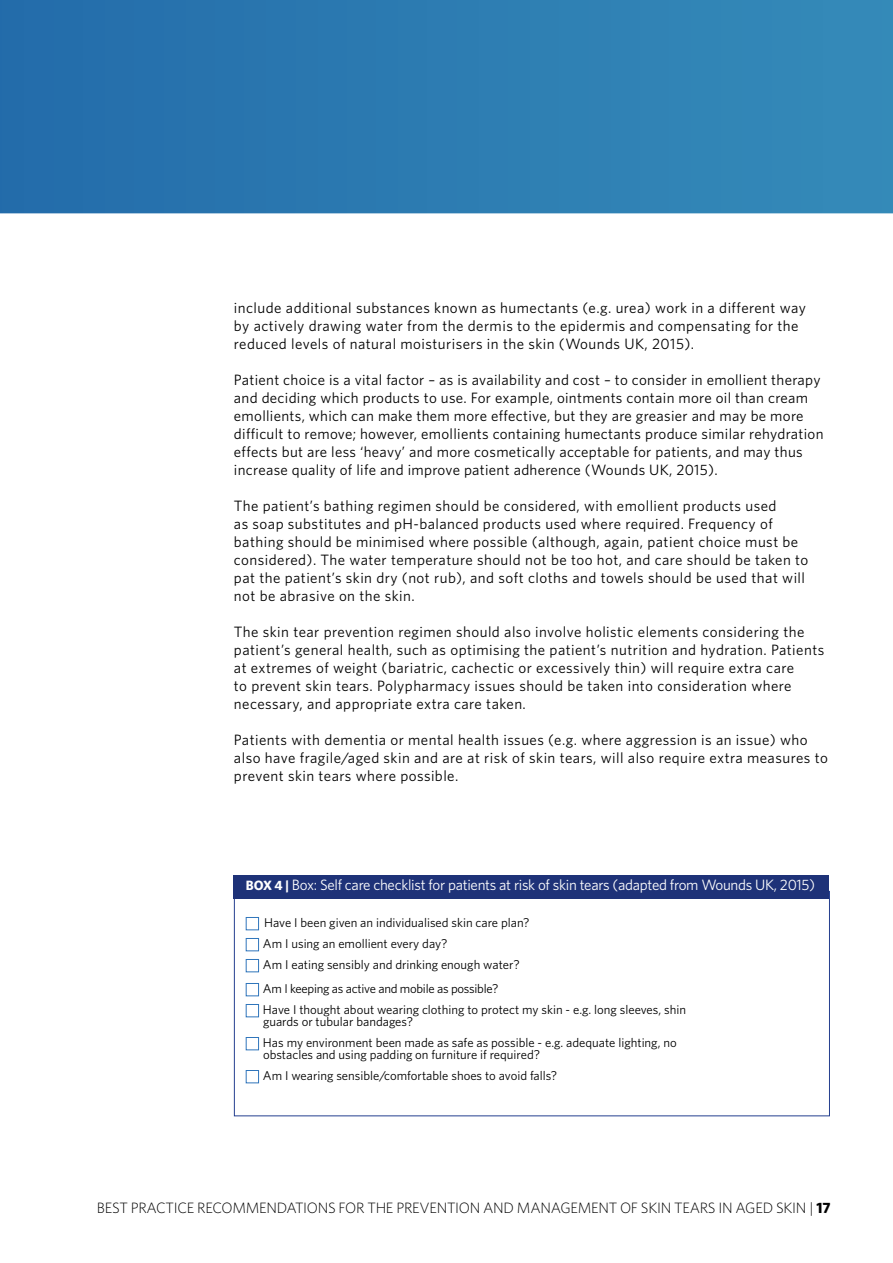
<style>
.page{position:relative;width:893px;height:1263px;background:#fff}
.page>*{position:absolute;margin:0;border:0;box-sizing:border-box;transform-origin:0 0}
.t1{font:15px/18px "Whitney";letter-spacing:.03em;color:#000}
.t2{font:300 15px "Whitney";letter-spacing:-.02em;color:#000}
.t3{font:15px "Whitney";letter-spacing:-.02em;color:#fff}
.t4{font:12.75px/21px "Whitney";color:#000}
.s1{font-weight:700;font-size:13.5px}
.s2{font-weight:700}
</style>
<div class="page">
<svg style="left:0;top:0;width:893px;height:213px"></svg>
<div style="left:234px;top:891px;width:596px;height:225px;background:#fff;border:1px solid #25408f"></div>
<div style="left:234px;top:875px;width:595px;height:24px;background:#1e3278"></div>
<div style="left:246px;top:917px;width:13px;height:13px;border:1px solid #2f75bb"></div>
<div style="left:246px;top:938px;width:13px;height:13px;border:1px solid #2f75bb"></div>
<div style="left:246px;top:959px;width:13px;height:13px;border:1px solid #2f75bb"></div>
<div style="left:246px;top:983px;width:13px;height:13px;border:1px solid #2f75bb"></div>
<div style="left:246px;top:1004px;width:13px;height:13px;border:1px solid #2f75bb"></div>
<div style="left:246px;top:1037px;width:13px;height:13px;border:1px solid #2f75bb"></div>
<div style="left:246px;top:1070px;width:13px;height:13px;border:1px solid #2f75bb"></div>
<p class="t1" style="left:234px;top:298px;width:573px">include additional substances known as humectants (e.g. urea) work in a different way by actively drawing water from the dermis to the epidermis and compensating for the reduced levels of natural moisturisers in the skin (Wounds UK, 2015).</p>
<p class="t1" style="left:234px;top:370px;width:591px">Patient choice is a vital factor – as is availability and cost – to consider in emollient therapy and deciding which products to use. For example, ointments contain more oil than cream emollients, which can make them more effective, but they are greasier and may be more difficult to remove; however, emollients containing humectants produce similar rehydration effects but are less ‘heavy’ and more cosmetically acceptable for patients, and may thus increase quality of life and improve patient adherence (Wounds UK, 2015).</p>
<p class="t1" style="left:234px;top:496px;width:576px">The patient’s bathing regimen should be considered, with emollient products used<br>as soap substitutes and pH-balanced products used where required. Frequency of bathing should be minimised where possible (although, again, patient choice must be considered). The water temperature should not be too hot, and care should be taken to pat the patient’s skin dry (not rub), and soft cloths and towels should be used that will not be abrasive on the skin.</p>
<p class="t1" style="left:234px;top:622px;width:592px">The skin tear prevention regimen should also involve holistic elements considering the patient’s general health, such as optimising the patient’s nutrition and hydration. Patients at extremes of weight (bariatric, cachectic or excessively thin) will require extra care<br>to prevent skin tears. Polypharmacy issues should be taken into consideration where necessary, and appropriate extra care taken.</p>
<p class="t1" style="left:234px;top:730px;width:595px">Patients with dementia or mental health issues (e.g. where aggression is an issue) who also have fragile/aged skin and are at risk of skin tears, will also require extra measures to prevent skin tears where possible.</p>
<p class="t3" style="left:246px;top:876px;width:571px"><span class="s1">BOX 4 |</span> Box: Self care checklist for patients at risk of skin tears (adapted from Wounds UK, 2015)</p>
<p class="t4" style="left:263px;top:912px;width:268px">Have I been given an individualised skin care plan?<br>Am I using an emollient every day?<br>Am I eating sensibly and drinking enough water?</p>
<p class="t4" style="left:263px;top:978px;width:425px">Am I keeping as active and mobile as possible?<br>Have I thought about wearing clothing to protect my skin - e.g. long sleeves, shin</p>
<p class="t4" style="left:263px;top:1011px;width:415px">guards or tubular bandages?<br>Has my environment been made as safe as possible - e.g. adequate lighting, no</p>
<p class="t4" style="left:263px;top:1044px;width:296px">obstacles and using padding on furniture if required?<br>Am I wearing sensible/comfortable shoes to avoid falls?</p>
<p class="t2" style="left:97px;top:1199px;width:735px">BEST PRACTICE RECOMMENDATIONS FOR THE PREVENTION AND MANAGEMENT OF SKIN TEARS IN AGED SKIN | <span class="s2">17</span></p>
</div>
